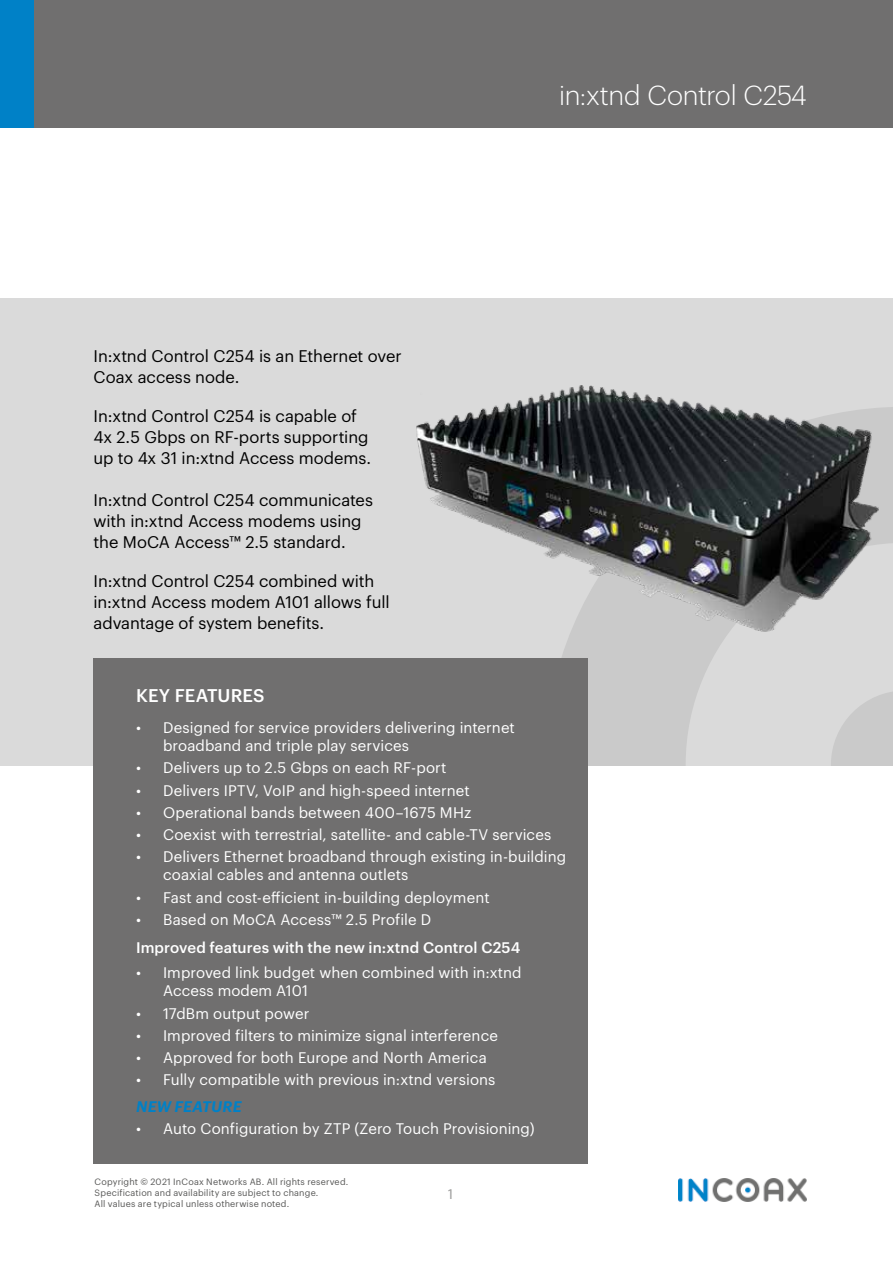
<style>
.page{position:relative;width:893px;height:1263px;background:#fff}
.page>*{position:absolute;margin:0;border:0;box-sizing:border-box;transform-origin:0 0}
.t1{font:300 27px "Graphik";letter-spacing:-.015em;color:#fff}
.t2{font:500 18px "Graphik";letter-spacing:.005em;color:#fff}
.t3{font:16.5px/21px "Graphik";color:#000}
.t4{font:15px/18px "Graphik";letter-spacing:.005em;color:#fff}
.t5{font:500 15px "Graphik";letter-spacing:.005em;color:#fff}
.t6{font:italic 600 15px "Graphik";letter-spacing:.01em;color:#0081c7}
.t7{font:15px "Myriad Pro";color:#9d9d9c}
.t8{font:9px/10.8px "Graphik";letter-spacing:.02em;color:#575756}
</style>
<div class="page">
<div style="left:0;top:0;width:893px;height:128px;background:#706f6f"></div>
<div style="left:0;top:0;width:34px;height:128px;background:#0081c7"></div>
<img style="left:678px;top:1178px;width:129px;height:23px">
<div style="left:0;top:298px;width:893px;height:467px;background:#dadada"></div>
<svg style="left:562px;top:407px;width:331px;height:358px"></svg>
<div style="left:94px;top:658px;width:494px;height:506px;background:#706f6f"></div>
<img style="left:416px;top:386px;width:462px;height:245px">
<p class="t3" style="left:94px;top:344px;width:310px">In:xtnd Control C254 is an Ethernet over<br>Coax access node.</p>
<p class="t3" style="left:94px;top:404px;width:279px">In:xtnd Control C254 is capable of<br>4x 2.5 Gbps on RF-ports supporting up to 4x 31 in:xtnd Access modems.</p>
<p class="t3" style="left:94px;top:488px;width:281px">In:xtnd Control C254 communicates with in:xtnd Access modems using the MoCA Access™ 2.5 standard.</p>
<p class="t3" style="left:94px;top:569px;width:298px">In:xtnd Control C254 combined with in:xtnd Access modem A101 allows full advantage of system benefits.</p>
<h1 class="t1" style="left:559px;top:76px;width:249px">in:xtnd Control C254</h1>
<p class="t2" style="left:136px;top:682px;width:130px">KEY FEATURES</p>
<p class="t4" style="left:163px;top:717px;width:353px;text-indent:-27px">• Designed for service providers delivering internet broadband and triple play services</p>
<p class="t4" style="left:136px;top:758px;width:312px">• Delivers up to 2.5 Gbps on each RF-port</p>
<p class="t4" style="left:136px;top:780px;width:335px">• Delivers IPTV, VoIP and high-speed internet</p>
<p class="t4" style="left:136px;top:802px;width:337px">• Operational bands between 400–1675 MHz</p>
<p class="t4" style="left:136px;top:824px;width:417px">• Coexist with terrestrial, satellite- and cable-TV services</p>
<p class="t4" style="left:163px;top:847px;width:405px;text-indent:-27px">• Delivers Ethernet broadband through existing in-building coaxial cables and antenna outlets</p>
<p class="t4" style="left:136px;top:887px;width:355px">• Fast and cost-efficient in-building deployment</p>
<p class="t4" style="left:136px;top:909px;width:297px">• Based on MoCA Access™ 2.5 Profile D</p>
<p class="t5" style="left:136px;top:936px;width:386px">Improved features with the new in:xtnd Control C254</p>
<p class="t4" style="left:163px;top:963px;width:360px;text-indent:-27px">• Improved link budget when combined with in:xtnd<br>Access modem A101</p>
<p class="t4" style="left:136px;top:1003px;width:175px">• 17dBm output power</p>
<p class="t4" style="left:136px;top:1025px;width:363px">• Improved filters to minimize signal interference</p>
<p class="t4" style="left:136px;top:1047px;width:352px">• Approved for both Europe and North America</p>
<p class="t4" style="left:136px;top:1070px;width:361px">• Fully compatible with previous in:xtnd versions</p>
<p class="t6" style="left:136px;top:1095px;width:107px">NEW FEATURE</p>
<p class="t4" style="left:136px;top:1118px;width:400px">• Auto Configuration by ZTP (Zero Touch Provisioning)</p>
<p class="t8" style="left:95px;top:1176px;width:255px">Copyright © 2021 InCoax Networks AB. All rights reserved.<br>Specification and availability are subject to change.<br>All values are typical unless otherwise noted.</p>
<p class="t7" style="left:447px;top:1184px;width:9px">1</p>
</div>
